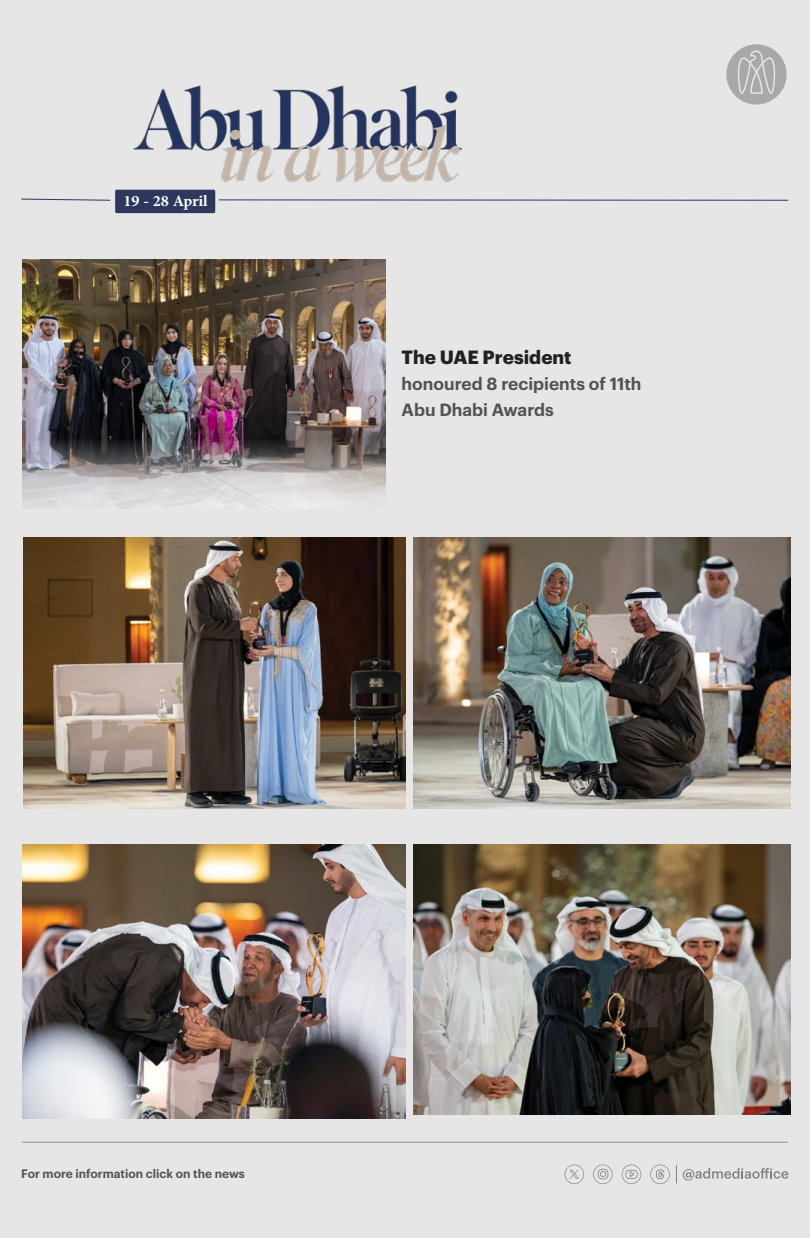
<style>
.page{position:relative;width:810px;height:1238px;background:#e5e6e5}
.page>*{position:absolute;margin:0;border:0;box-sizing:border-box;transform-origin:0 0}
.t1{font:700 22.2px "Adobe Arabic";letter-spacing:-.01em;color:#fff}
.t2{font:700 18.75px "Graphik";color:#212121}
.t3{font:600 17.25px/26.2px "Graphik";color:#515151}
.t4{font:600 12px "Graphik";color:#515151}
</style>
<div class="page">
<svg style="left:726px;top:44px;width:61px;height:61px"></svg>
<div style="left:115px;top:190px;width:100px;height:23px;background:#2e385e;border-radius:2px"></div>
<svg style="left:219px;top:199px;width:570px;height:2px"></svg>
<img style="left:134px;top:85px;width:328px;height:98px">
<svg style="left:21px;top:198px;width:90px;height:3px"></svg>
<img style="left:414px;top:844px;width:376px;height:270px">
<img style="left:22px;top:844px;width:384px;height:274px">
<img style="left:414px;top:538px;width:377px;height:270px">
<img style="left:23px;top:538px;width:383px;height:270px">
<img style="left:22px;top:260px;width:363px;height:248px">
<hr style="left:22px;top:1141px;width:766px;height:1px;background:#2e385f">
<svg style="left:622px;top:1164px;width:19px;height:20px"></svg>
<svg style="left:683px;top:1168px;width:105px;height:12px"></svg>
<svg style="left:650px;top:1164px;width:20px;height:20px"></svg>
<svg style="left:565px;top:1164px;width:19px;height:20px"></svg>
<svg style="left:593px;top:1164px;width:20px;height:20px"></svg>
<svg style="left:676px;top:1165px;width:1px;height:18px"></svg>
<p class="t1" style="left:124px;top:185px;width:86px">19 28- April</p>
<p class="t2" style="left:402px;top:342px;width:171px">The UAE President</p>
<p class="t3" style="left:402px;top:369px;width:241px">honoured 8 recipients of 11th<br>Abu Dhabi Awards</p>
<p class="t4" style="left:21px;top:1164px;width:225px">For more information click on the news</p>
</div>
